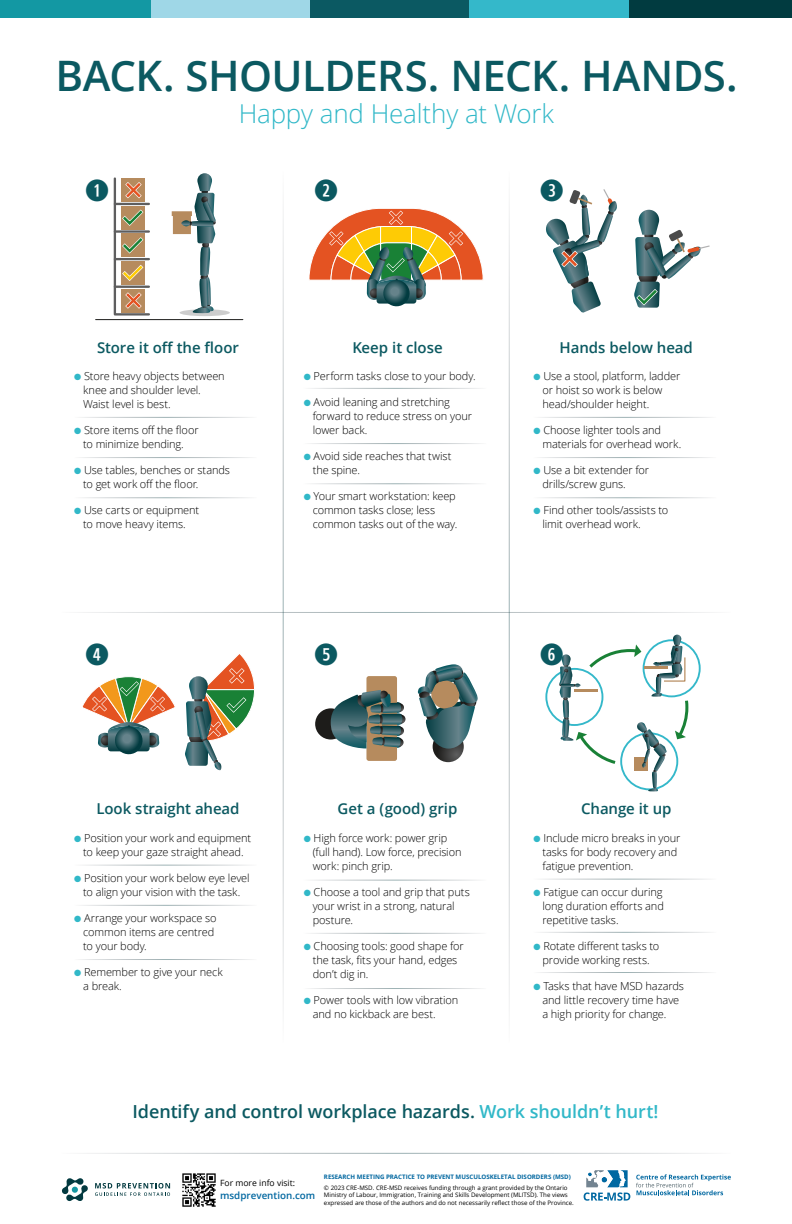
<style>
.page{position:relative;width:792px;height:1224px;background:#fff}
.page>*{position:absolute;margin:0;border:0;box-sizing:border-box;transform-origin:0 0}
.t1{font:600 42px "Open Sans";letter-spacing:-.015em;color:#0b5961}
.t2{font:700 29.4px "Combi Numerals Pro";color:#0b5961}
.t3{font:300 26px "Open Sans";letter-spacing:-.01em;color:#31b8c8}
.t4{font:600 18px "Open Sans";letter-spacing:-.005em;color:#0b5961}
.t5{font:600 15px "Open Sans";letter-spacing:-.005em;color:#0b5961}
.Bullets2{font:300 11px/14px "Open Sans";letter-spacing:-.01em;color:#000}
.t6{font:600 9.8px "Open Sans";color:#0067a0}
.More_Info_Copy{font:8.6px "Open Sans";color:#000}
.t7{font:6.1px/11.2px "Open Sans";color:#000}
.s1{color:#31b8c8}
.s2{font-weight:700;color:#0067a0}
</style>
<div class="page">
<svg style="left:113px;top:177px;width:37px;height:139px"></svg>
<hr style="left:96px;top:319px;width:147px;height:1px;background:#1c1c1a">
<svg style="left:180px;top:309px;width:50px;height:7px"></svg>
<svg style="left:172px;top:173px;width:44px;height:141px"></svg>
<svg style="left:309px;top:208px;width:174px;height:99px"></svg>
<svg style="left:634px;top:210px;width:76px;height:98px"></svg>
<svg style="left:546px;top:189px;width:71px;height:124px"></svg>
<svg style="left:82px;top:676px;width:93px;height:79px"></svg>
<svg style="left:185px;top:654px;width:70px;height:117px"></svg>
<svg style="left:433px;top:731px;width:31px;height:31px"></svg>
<svg style="left:418px;top:664px;width:60px;height:85px"></svg>
<div style="left:366px;top:676px;width:31px;height:85px;background:#b68b5e;border-radius:2px"></div>
<svg style="left:315px;top:708px;width:31px;height:32px"></svg>
<svg style="left:331px;top:690px;width:75px;height:59px"></svg>
<svg style="left:644px;top:640px;width:56px;height:56px"></svg>
<svg style="left:546px;top:669px;width:56px;height:56px"></svg>
<svg style="left:559px;top:635px;width:131px;height:157px"></svg>
<div style="left:0;top:0;width:151px;height:18px;background:#1398a3"></div>
<div style="left:151px;top:0;width:160px;height:18px;background:#9fd7e7"></div>
<div style="left:311px;top:0;width:159px;height:18px;background:#0b5962"></div>
<div style="left:470px;top:0;width:159px;height:18px;background:#34b8ca"></div>
<div style="left:629px;top:0;width:163px;height:18px;background:#013b40"></div>
<svg style="left:95px;top:1183px;width:75px;height:13px"></svg>
<svg style="left:61px;top:1178px;width:27px;height:24px"></svg>
<img style="left:182px;top:1173px;width:34px;height:34px">
<svg style="left:584px;top:1170px;width:46px;height:31px"></svg>
<svg style="left:636px;top:1174px;width:95px;height:21px"></svg>
<h1 class="t1" style="left:55px;top:47px;width:684px">BACK. SHOULDERS. NECK. HANDS.</h1>
<h2 class="t3" style="left:239px;top:96px;width:317px">Happy and Healthy at Work</h2>
<h3 class="t2" style="left:85px;top:179px;width:26px">Q</h3>
<h3 class="t2" style="left:314px;top:179px;width:26px">W</h3>
<h3 class="t5" style="left:97px;top:337px;width:143px">Store it off the floor</h3>
<p class="Bullets2" style="left:83px;top:369px;width:143px;text-indent:-9px"><span class="s1">●</span> Store heavy objects between knee and shoulder level.<br>Waist level is best.</p>
<p class="Bullets2" style="left:74px;top:423px;width:126px;text-align:center"><span class="s1">●</span> Store items off the floor to minimize bending.</p>
<p class="Bullets2" style="left:83px;top:463px;width:148px;text-indent:-9px"><span class="s1">●</span> Use tables, benches or stands to get work off the floor.</p>
<p class="Bullets2" style="left:74px;top:503px;width:127px;text-align:center"><span class="s1">●</span> Use carts or equipment to move heavy items.</p>
<h3 class="t2" style="left:85px;top:643px;width:26px">R</h3>
<h3 class="t5" style="left:352px;top:337px;width:92px">Keep it close</h3>
<p class="Bullets2" style="left:304px;top:369px;width:174px"><span class="s1">●</span> Perform tasks close to your body.</p>
<p class="Bullets2" style="left:313px;top:395px;width:161px;text-indent:-9px"><span class="s1">●</span> Avoid leaning and stretching forward to reduce stress on your lower back.</p>
<p class="Bullets2" style="left:313px;top:449px;width:140px;text-indent:-9px"><span class="s1">●</span> Avoid side reaches that twist the spine.</p>
<p class="Bullets2" style="left:313px;top:489px;width:146px;text-indent:-9px"><span class="s1">●</span> Your smart workstation: keep common tasks close; less common tasks out of the way.</p>
<h3 class="t2" style="left:314px;top:643px;width:26px">T</h3>
<h3 class="t5" style="left:96px;top:799px;width:145px">Look straight ahead</h3>
<p class="Bullets2" style="left:74px;top:830px;width:178px;text-align:center"><span class="s1">●</span> Position your work and equipment to keep your gaze straight ahead.</p>
<p class="Bullets2" style="left:74px;top:870px;width:177px;text-align:center"><span class="s1">●</span> Position your work below eye level to align your vision with the task.</p>
<p class="Bullets2" style="left:83px;top:910px;width:135px;text-indent:-9px"><span class="s1">●</span> Arrange your workspace so common items are centred to your body.</p>
<p class="Bullets2" style="left:83px;top:964px;width:141px;text-indent:-9px"><span class="s1">●</span> Remember to give your neck a break.</p>
<h3 class="t5" style="left:338px;top:799px;width:121px">Get a (good) grip</h3>
<p class="Bullets2" style="left:313px;top:830px;width:150px;text-indent:-9px"><span class="s1">●</span> High force work: power grip (full hand). Low force, precision work: pinch grip.</p>
<p class="Bullets2" style="left:313px;top:884px;width:159px;text-indent:-9px"><span class="s1">●</span> Choose a tool and grip that puts your wrist in a strong, natural posture.</p>
<p class="Bullets2" style="left:313px;top:938px;width:153px;text-indent:-9px"><span class="s1">●</span> Choosing tools: good shape for the task, fits your hand, edges don’t dig in.</p>
<p class="Bullets2" style="left:313px;top:992px;width:147px;text-indent:-9px"><span class="s1">●</span> Power tools with low vibration and no kickback are best.</p>
<h3 class="t2" style="left:540px;top:179px;width:26px">E</h3>
<h3 class="t5" style="left:560px;top:337px;width:135px">Hands below head</h3>
<p class="Bullets2" style="left:543px;top:369px;width:139px;text-indent:-9px"><span class="s1">●</span> Use a stool, platform, ladder or hoist so work is below head/shoulder height.</p>
<p class="Bullets2" style="left:543px;top:423px;width:140px;text-indent:-9px"><span class="s1">●</span> Choose lighter tools and materials for overhead work.</p>
<p class="Bullets2" style="left:543px;top:463px;width:108px;text-indent:-9px"><span class="s1">●</span> Use a bit extender for drills/screw guns.</p>
<p class="Bullets2" style="left:543px;top:503px;width:127px;text-indent:-9px"><span class="s1">●</span> Find other tools/assists to limit overhead work.</p>
<h3 class="t2" style="left:540px;top:643px;width:26px">Y</h3>
<h3 class="t5" style="left:581px;top:799px;width:92px">Change it up</h3>
<p class="Bullets2" style="left:543px;top:830px;width:140px;text-indent:-9px"><span class="s1">●</span> Include micro breaks in your tasks for body recovery and fatigue prevention.</p>
<p class="Bullets2" style="left:543px;top:884px;width:123px;text-indent:-9px"><span class="s1">●</span> Fatigue can occur during long duration efforts and repetitive tasks.</p>
<p class="Bullets2" style="left:534px;top:938px;width:127px;text-align:center"><span class="s1">●</span> Rotate different tasks to provide working rests.</p>
<p class="Bullets2" style="left:543px;top:978px;width:143px;text-indent:-9px"><span class="s1">●</span> Tasks that have MSD hazards and little recovery time have a high priority for change.</p>
<h1 class="t4" style="left:132px;top:1099px;width:528px">Identify and control workplace hazards. <span class="s1">Work shouldn’t hurt!</span></h1>
<p class="More_Info_Copy" style="left:220px;top:1177px;width:77px">For more info visit:</p>
<p class="t6" style="left:220px;top:1188px;width:97px">msdprevention.com</p>
<p class="t7" style="left:324px;top:1171px;width:248px"><span class="s2">RESEARCH MEETING PRACTICE TO PREVENT MUSCULOSKELETAL DISORDERS (MSD) </span>© 2023 CRE-MSD. CRE-MSD receives funding through a grant provided by the Ontario</p>
<p class="t7" style="left:324px;top:1191px;width:251px;line-height:7.4px">Ministry of Labour, Immigration, Training and Skills Development (MLITSD). The views expressed are those of the authors and do not necessarily reflect those of the Province.</p>
</div>
